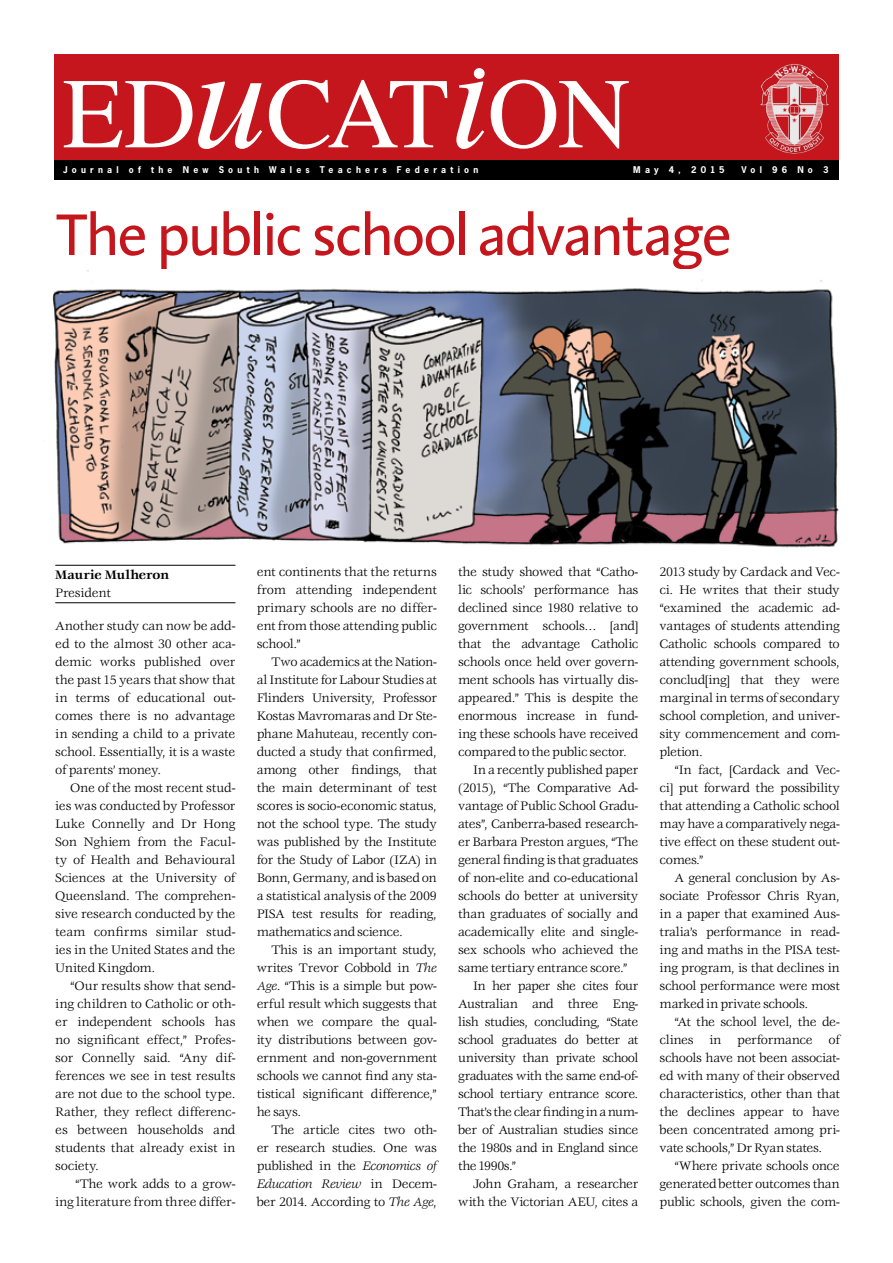
<style>
.page{position:relative;width:893px;height:1263px;background:#fff}
.page>*{position:absolute;margin:0;border:0;box-sizing:border-box;transform-origin:0 0}
.t1{font:60px "Aroma LT";letter-spacing:-.05em;color:#c4161c}
.t2{font:13.5px/18px "Veljovic Std";letter-spacing:-.025em;color:#000;text-align:justify}
.t3{font:700 13.5px "Veljovic Std";color:#000}
.t4{font:700 8.7px "News Gothic Std";letter-spacing:.485em;color:#fff}
.s1{font-style:italic}
</style>
<div class="page">
<div style="left:54px;top:54px;width:785px;height:109px;background:#c4161c"></div>
<div style="left:54px;top:160px;width:785px;height:19px;background:#000"></div>
<img style="left:760px;top:63px;width:69px;height:91px">
<svg style="left:64px;top:81px;width:198px;height:68px"></svg>
<svg style="left:269px;top:80px;width:178px;height:69px"></svg>
<svg style="left:456px;top:81px;width:28px;height:68px"></svg>
<svg style="left:491px;top:80px;width:138px;height:69px"></svg>
<div style="left:474px;top:68px;width:11px;height:11px;background:#fff;border-radius:50%"></div>
<hr style="left:55px;top:565px;width:180px;height:1px;background:#000">
<hr style="left:55px;top:602px;width:180px;height:1px;background:#000">
<img style="left:52px;top:270px;width:787px;height:278px">
<p class="t4" style="left:63px;top:164px;width:417px">Journal of the New South Wales Teachers Federation</p>
<p class="t4" style="left:633px;top:164px;width:93px">May 4, 2015</p>
<p class="t4" style="left:741px;top:164px;width:89px">Vol 96 No 3</p>
<h1 class="t1" style="left:55px;top:197px;width:679px">The public school advantage</h1>
<p class="t3" style="left:55px;top:567px;width:115px">Maurie Mulheron</p>
<p class="t2" style="left:55px;top:584px;width:57px">President</p>
<p class="t2" style="left:55px;top:617px;width:182px">Another study can now be add&shy;ed to the almost 30 other aca&shy;demic works published over the past 15 years that show that in terms of educational out&shy;comes there is no advantage in sending a child to a private school. Essentially, it is a waste of parents’ money.</p>
<p class="t2" style="left:55px;top:779px;width:182px;text-indent:15px">One of the most recent stud&shy;ies was conducted by Professor Luke Connelly and Dr Hong Son Nghiem from the Facul&shy;ty of Health and Behavioural Sciences at the University of Queensland. The comprehen&shy;sive research conducted by the team confirms similar stud&shy;ies in the United States and the United Kingdom.</p>
<p class="t2" style="left:55px;top:977px;width:182px;text-indent:15px">“Our results show that send&shy;ing children to Catholic or oth&shy;er independent schools has no significant effect,” Profes&shy;sor Connelly said. “Any dif&shy;ferences we see in test results are not due to the school type.<br>Rather, they reflect differenc&shy;es between households and students that already exist in society.</p>
<p class="t2" style="left:55px;top:1175px;width:182px;text-align:right">“The work adds to a grow&shy;ing literature from three differ-</p>
<p class="t2" style="left:257px;top:563px;width:182px">ent continents that the returns from attending independent primary schools are no differ&shy;ent from those attending public school.”</p>
<p class="t2" style="left:257px;top:653px;width:182px;text-indent:15px">Two academics at the Nation&shy;al Institute for Labour Studies at Flinders University, Professor Kostas Mavromaras and Dr Ste&shy;phane Mahuteau, recently con&shy;ducted a study that confirmed, among other findings, that the main determinant of test scores is socio-economic status, not the school type. The study was published by the Institute for the Study of Labor (IZA) in Bonn, Germany, and is based on a statistical analysis of the 2009<br>PISA test results for reading, mathematics and science.</p>
<p class="t2" style="left:257px;top:941px;width:182px;text-indent:15px">This is an important study, writes Trevor Cobbold in <span class="s1">The Age</span>. “This is a simple but pow&shy;erful result which suggests that when we compare the qual&shy;ity distributions between gov&shy;ernment and non-government schools we cannot find any sta&shy;tistical significant difference,” he says.</p>
<p class="t2" style="left:257px;top:1121px;width:182px;text-indent:15px">The article cites two oth&shy;er research studies. One was published in the <span class="s1">Economics of Education Review</span> in Decem&shy;ber 2014. According to <span class="s1">The Age</span>,</p>
<p class="t2" style="left:458px;top:563px;width:182px">the study showed that “Catho-</p>
<p class="t2" style="left:458px;top:581px;width:182px">lic schools’ performance has</p>
<p class="t2" style="left:458px;top:599px;width:182px">declined since 1980 relative to</p>
<p class="t2" style="left:458px;top:617px;width:182px">government schools… [and]</p>
<p class="t2" style="left:458px;top:635px;width:182px">that the advantage Catholic</p>
<p class="t2" style="left:458px;top:653px;width:182px">schools once held over govern-</p>
<p class="t2" style="left:458px;top:671px;width:182px">ment schools has virtually dis-</p>
<p class="t2" style="left:458px;top:689px;width:182px">appeared.” This is despite the</p>
<p class="t2" style="left:458px;top:707px;width:182px">enormous increase in fund-</p>
<p class="t2" style="left:458px;top:725px;width:182px">ing these schools have received</p>
<p class="t2" style="left:458px;top:743px;width:170px">compared to the public sector.</p>
<p class="t2" style="left:473px;top:761px;width:167px">In a recently published paper</p>
<p class="t2" style="left:458px;top:779px;width:182px">(2015), “The Comparative Ad-</p>
<p class="t2" style="left:458px;top:797px;width:182px">vantage of Public School Gradu-</p>
<p class="t2" style="left:458px;top:815px;width:182px">ates”, Canberra-based research-</p>
<p class="t2" style="left:458px;top:833px;width:182px">er Barbara Preston argues, “The</p>
<p class="t2" style="left:458px;top:851px;width:182px">general finding is that graduates</p>
<p class="t2" style="left:458px;top:869px;width:182px">of non-elite and co-educational</p>
<p class="t2" style="left:458px;top:887px;width:182px">schools do better at university</p>
<p class="t2" style="left:458px;top:905px;width:182px">than graduates of socially and</p>
<p class="t2" style="left:458px;top:923px;width:182px">academically elite and single-</p>
<p class="t2" style="left:458px;top:941px;width:182px">sex schools who achieved the</p>
<p class="t2" style="left:458px;top:959px;width:171px">same tertiary entrance score.”</p>
<p class="t2" style="left:473px;top:977px;width:167px">In her paper she cites four</p>
<p class="t2" style="left:458px;top:995px;width:182px">Australian and three Eng-</p>
<p class="t2" style="left:458px;top:1013px;width:182px">lish studies, concluding, “State</p>
<p class="t2" style="left:458px;top:1031px;width:182px">school graduates do better at</p>
<p class="t2" style="left:458px;top:1049px;width:182px">university than private school</p>
<p class="t2" style="left:458px;top:1067px;width:182px">graduates with the same end-of-</p>
<p class="t2" style="left:458px;top:1085px;width:182px">school tertiary entrance score.</p>
<p class="t2" style="left:458px;top:1103px;width:182px">That’s the clear finding in a num-</p>
<p class="t2" style="left:458px;top:1121px;width:182px">ber of Australian studies since</p>
<p class="t2" style="left:458px;top:1139px;width:182px">the 1980s and in England since</p>
<p class="t2" style="left:458px;top:1157px;width:60px">the 1990s.”</p>
<p class="t2" style="left:473px;top:1175px;width:167px">John Graham, a researcher</p>
<p class="t2" style="left:458px;top:1193px;width:182px">with the Victorian AEU, cites a</p>
<p class="t2" style="left:660px;top:563px;width:182px">2013 study by Cardack and Vec&shy;ci. He writes that their study “examined the academic ad&shy;vantages of students attending Catholic schools compared to attending government schools, conclud[ing] that they were marginal in terms of secondary school completion, and univer&shy;sity commencement and com&shy;pletion.</p>
<p class="t2" style="left:660px;top:761px;width:182px;text-indent:15px">“In fact, [Cardack and Vec&shy;ci] put forward the possibility that attending a Catholic school may have a comparatively nega&shy;tive effect on these student out&shy;comes.”</p>
<p class="t2" style="left:660px;top:869px;width:182px;text-indent:15px">A general conclusion by As&shy;sociate Professor Chris Ryan, in a paper that examined Aus&shy;tralia’s performance in read&shy;ing and maths in the PISA test&shy;ing program, is that declines in school performance were most marked in private schools.</p>
<p class="t2" style="left:660px;top:1013px;width:182px;text-indent:15px">“At the school level, the de&shy;clines in performance of schools have not been associat&shy;ed with many of their observed characteristics, other than that the declines appear to have been concentrated among pri&shy;vate schools,” Dr Ryan states.</p>
<p class="t2" style="left:660px;top:1157px;width:182px;text-indent:15px">“Where private schools once generated better outcomes than public schools, given the com-</p>
</div>
